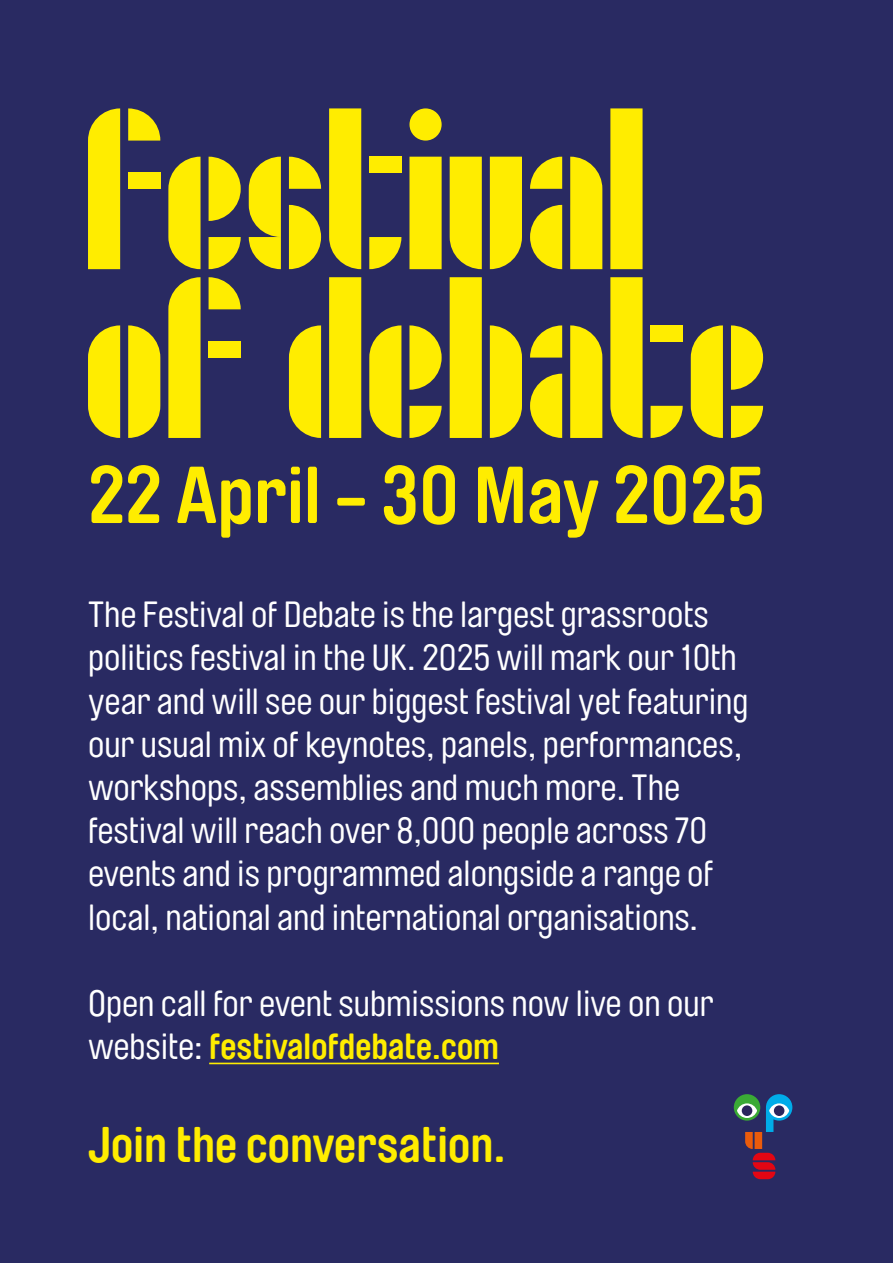
<style>
.page{position:relative;width:893px;height:1263px;background:#292a62}
.page>*{position:absolute;margin:0;border:0;box-sizing:border-box;transform-origin:0 0}
.t1{font:700 79.5px "Brauer Neue";color:#ffed00}
.t2{font:700 49.5px "Brauer Neue";color:#ffed00}
.t3{font:36px/43.2px "Brauer Neue";color:#fff}
.s1{font-weight:700;color:#ffed00}
</style>
<div class="page">
<svg style="left:530px;top:205px;width:32px;height:64px"></svg>
<svg style="left:530px;top:157px;width:32px;height:32px"></svg>
<svg style="left:570px;top:157px;width:32px;height:112px;background:#f1e006"></svg>
<div style="left:610px;top:108px;width:33px;height:161px;background:#ffed00"></div>
<svg style="left:209px;top:237px;width:32px;height:32px"></svg>
<svg style="left:168px;top:157px;width:33px;height:112px;background:#e0d10d"></svg>
<svg style="left:209px;top:157px;width:32px;height:64px"></svg>
<div style="left:128px;top:173px;width:32px;height:16px;background:#ffed00"></div>
<svg style="left:128px;top:108px;width:32px;height:33px"></svg>
<div style="left:88px;top:108px;width:32px;height:161px;background:#ffed00"></div>
<div style="left:409px;top:157px;width:33px;height:112px;background:#ffed00"></div>
<div style="left:409px;top:108px;width:33px;height:33px;background:#ffed00;border-radius:50%"></div>
<svg style="left:329px;top:108px;width:32px;height:161px;background:#f4e304"></svg>
<div style="left:369px;top:157px;width:32px;height:16px;background:#ffed00"></div>
<svg style="left:369px;top:237px;width:32px;height:32px"></svg>
<div style="left:490px;top:157px;width:32px;height:112px;background:#ffed00"></div>
<svg style="left:450px;top:157px;width:32px;height:112px;background:#f1e006"></svg>
<svg style="left:289px;top:157px;width:32px;height:32px"></svg>
<svg style="left:289px;top:205px;width:32px;height:64px"></svg>
<svg style="left:249px;top:157px;width:32px;height:112px"></svg>
<svg style="left:530px;top:374px;width:32px;height:64px"></svg>
<svg style="left:530px;top:325px;width:32px;height:33px"></svg>
<svg style="left:570px;top:325px;width:32px;height:113px;background:#f0df06"></svg>
<svg style="left:490px;top:325px;width:32px;height:113px;background:#e3d40c"></svg>
<div style="left:450px;top:277px;width:32px;height:161px;background:#ffed00"></div>
<svg style="left:289px;top:325px;width:32px;height:113px;background:#e3d40c"></svg>
<div style="left:329px;top:277px;width:32px;height:161px;background:#ffed00"></div>
<svg style="left:409px;top:406px;width:33px;height:32px"></svg>
<svg style="left:369px;top:325px;width:32px;height:113px;background:#e1d20d"></svg>
<svg style="left:409px;top:325px;width:33px;height:65px"></svg>
<svg style="left:731px;top:406px;width:32px;height:32px"></svg>
<svg style="left:691px;top:325px;width:32px;height:113px;background:#e3d40c"></svg>
<svg style="left:731px;top:325px;width:32px;height:65px"></svg>
<svg style="left:610px;top:277px;width:33px;height:161px;background:#f0df06"></svg>
<div style="left:651px;top:325px;width:32px;height:16px;background:#ffed00"></div>
<svg style="left:651px;top:406px;width:32px;height:32px"></svg>
<div style="left:209px;top:341px;width:32px;height:17px;background:#ffed00"></div>
<svg style="left:209px;top:277px;width:32px;height:32px"></svg>
<svg style="left:168px;top:277px;width:33px;height:161px;background:#f0df06"></svg>
<svg style="left:128px;top:325px;width:32px;height:113px;background:#e3d30c"></svg>
<svg style="left:88px;top:325px;width:32px;height:113px;background:#e3d30c"></svg>
<hr style="left:209px;top:1063px;width:290px;height:1px;background:#ffed00">
<div style="left:734px;top:1094px;width:26px;height:26px;background:#3aaa35;border-radius:50%"></div>
<svg style="left:737px;top:1103px;width:20px;height:15px"></svg>
<div style="left:742px;top:1105px;width:10px;height:11px;background:#2b255d;border-radius:50%"></div>
<svg style="left:745px;top:1094px;width:47px;height:85px"></svg>
<p class="t1" style="left:88px;top:450px;width:678px">22 April - 30 May 2025</p>
<p class="t3" style="left:88px;top:593px;width:662px">The Festival of Debate is the largest grassroots politics festival in the UK. 2025 will mark our 10th year and will see our biggest festival yet featuring our usual mix of keynotes, panels, performances, workshops, assemblies and much more. The festival will reach over 8,000 people across 70 events and is programmed alongside a range of local, national and international organisations.</p>
<p class="t3" style="left:88px;top:982px;width:627px">Open call for event submissions now live on our website: <span class="s1">festivalofdebate.com</span></p>
<p class="t2" style="left:88px;top:1116px;width:420px">Join the conversation.</p>
</div>
